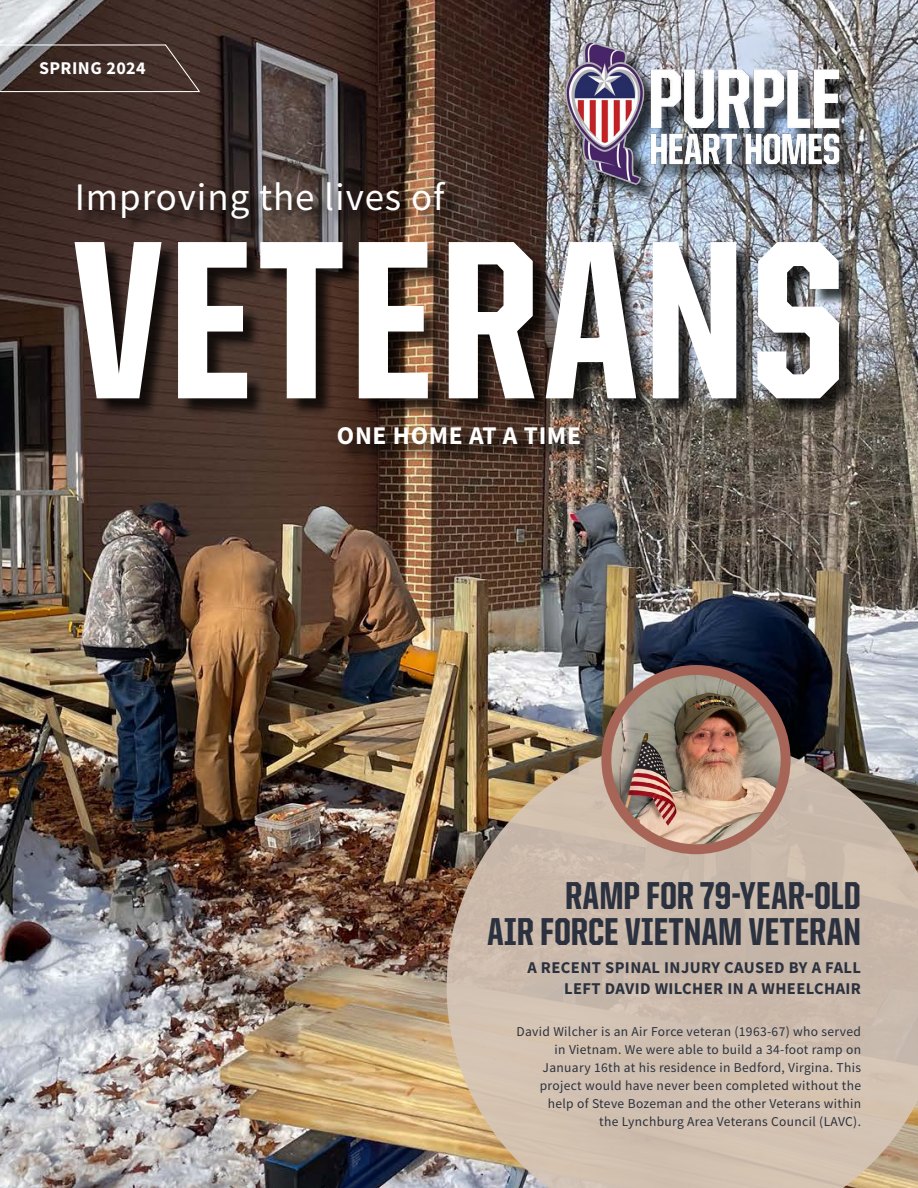
<style>
.page{position:relative;width:918px;height:1188px;background:#fff}
.page>*{position:absolute;margin:0;border:0;box-sizing:border-box;transform-origin:0 0}
.t1{font:800 226.5px "United Sans Cond";letter-spacing:.025em;color:#fff}
.t2{font:800 39px/36px "United Sans Cond";letter-spacing:.01em;color:#2b313e;text-align:right}
.t3{font:39px "Source Sans Pro";letter-spacing:.025em;color:#fff}
.t4{font:700 25.5px "Source Sans Pro";letter-spacing:.025em;color:#fff}
.t5{font:700 18px "Source Sans Pro";letter-spacing:.025em;color:#fff}
.t6{font:700 16.5px/21px "Source Sans Pro";letter-spacing:.025em;color:#2b313e;text-align:right}
.t7{font:13.5px/18px "Source Sans Pro";letter-spacing:.025em;color:#2b313e;text-align:right}
</style>
<div class="page">
<img style="left:0;top:0;width:918px;height:1188px">
<svg style="left:447px;top:737px;width:471px;height:451px;background:#c4b3a2"></svg>
<div style="left:601px;top:665px;width:190px;height:189px;background:#a76557;border-radius:50%"></div>
<div style="left:78px;top:244px;width:780px;height:173px;background:#000;opacity:.75"></div>
<div style="left:80px;top:184px;width:384px;height:53px;background:#000;opacity:.75"></div>
<div style="left:341px;top:429px;width:257px;height:34px;background:#000;opacity:.75"></div>
<hr style="left:0;top:44px;width:166px;height:2px;background:#fff">
<hr style="left:0;top:91px;width:200px;height:1px;background:#fff">
<svg style="left:164px;top:43px;width:37px;height:50px;background:#4f3c37"></svg>
<img style="left:611px;top:675px;width:170px;height:169px;border-radius:85px">
<div style="left:568px;top:44px;width:289px;height:158px;background:#000;opacity:.75"></div>
<img style="left:552px;top:31px;width:308px;height:161px">
<h3 class="t5" style="left:39px;top:56px;width:108px">SPRING 2024</h3>
<h2 class="t3" style="left:75px;top:172px;width:371px">Improving the lives of</h2>
<h1 class="t1" style="left:73px;top:202px;width:774px">VETERANS</h1>
<h3 class="t4" style="left:337px;top:418px;width:246px">ONE HOME AT A TIME</h3>
<h2 class="t2" style="left:487px;top:877px;width:375px">RAMP FOR 79-YEAR-OLD<br>AIR FORCE VIETNAM VETERAN</h2>
<p class="t6" style="left:527px;top:956px;width:335px">A RECENT SPINAL INJURY CAUSED BY A FALL<br>LEFT DAVID WILCHER IN A WHEELCHAIR</p>
<p class="t7" style="left:516px;top:1023px;width:346px">David Wilcher is an Air Force veteran (1963-67) who served in Vietnam. We were able to build a 34-foot ramp on January 16th at his residence in Bedford, Virgina. This project would have never been completed without the help of Steve Bozeman and the other Veterans within<br>the Lynchburg Area Veterans Council (LAVC).</p>
</div>
